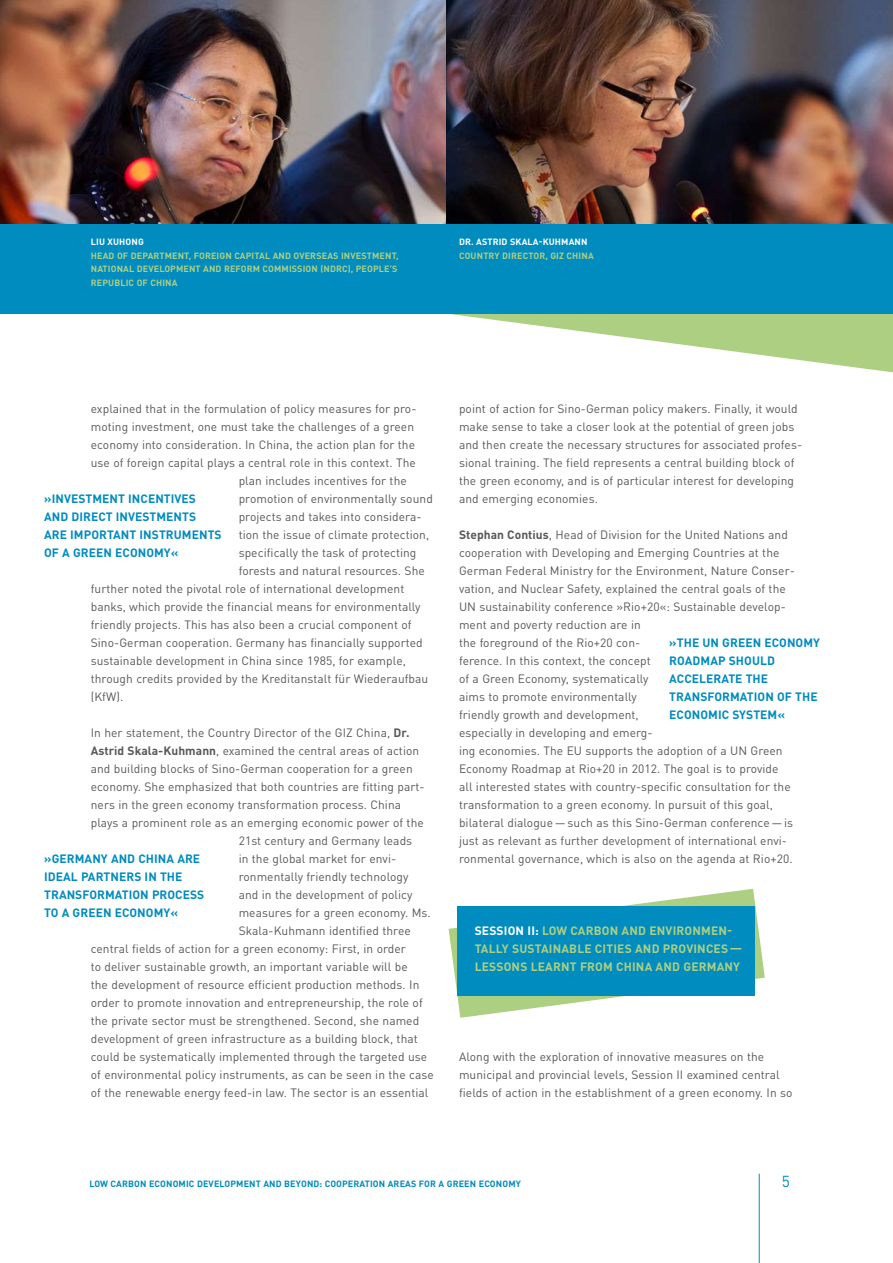
<style>
.page{position:relative;width:893px;height:1263px;background:#fff}
.page>*{position:absolute;margin:0;border:0;box-sizing:border-box;transform-origin:0 0}
.t1{font:15.75px "DIN";color:#008cbf}
.t2{font:12px/18px "DINOT";letter-spacing:.005em;color:#58585a}
.t3{font:700 12px/18px "DIN";letter-spacing:.005em;color:#008cbf}
.t4{font:700 12px "DINOT";color:#adcf82}
.t5{font:700 12px "DINOT";letter-spacing:.015em;color:#fff}
.t6{font:700 9px/13.5px "DINOT";letter-spacing:.015em;color:#adcf82}
.t7{font:700 9px "DINOT";letter-spacing:.015em;color:#008cbf}
.t8{font:700 9px "DINOT";letter-spacing:.015em;color:#fff}
.s1{font-weight:700}
.s2{color:#adcf82}
</style>
<div class="page">
<svg style="left:449px;top:889px;width:316px;height:129px"></svg>
<div style="left:458px;top:906px;width:297px;height:89px;background:#008cbf"></div>
<svg style="left:450px;top:314px;width:443px;height:58px"></svg>
<div style="left:0;top:0;width:893px;height:314px;background:#008cbf"></div>
<hr style="left:759px;top:1174px;width:1px;height:89px;background:#008cbf">
<img style="left:0;top:0;width:893px;height:223px">
<p class="t8" style="left:91px;top:236px;width:54px">LIU XUHONG</p>
<p class="t6" style="left:91px;top:248px;width:309px">H EAD OF DEPARTMENT, FOREIGN CAPITAL AND OVERSEAS I NVESTMENT,<br>NATIONAL DEVELOPMENT AND REFORM COMMISSION (NDRC</p>
<p class="t6" style="left:348px;top:262px;width:51px">), PEOPLE’S</p>
<p class="t6" style="left:91px;top:275px;width:88px">REPUBLIC OF CHINA</p>
<p class="t8" style="left:459px;top:236px;width:130px">DR. ASTRID SKALA-KUHMANN</p>
<p class="t6" style="left:459px;top:248px;width:136px">COUNTRY DIRECTOR, GIZ CHINA</p>
<p class="t2" style="left:91px;top:399px;width:327px">explained that in the formulation of policy measures for pro-</p>
<p class="t2" style="left:91px;top:417px;width:325px">moting investment, one must take the challenges of a green</p>
<p class="t2" style="left:91px;top:435px;width:326px">economy into consideration. In China, the action plan for the</p>
<p class="t2" style="left:91px;top:453px;width:327px">use of foreign capital plays a central role in this context. The</p>
<p class="t2" style="left:239px;top:471px;width:170px">plan includes incentives for the</p>
<p class="t2" style="left:239px;top:489px;width:196px">promotion of environmentally sound</p>
<p class="t2" style="left:239px;top:507px;width:185px">projects and takes into considera-</p>
<p class="t2" style="left:239px;top:525px;width:192px">tion the issue of climate protection,</p>
<p class="t2" style="left:239px;top:543px;width:179px">specifically the task of protecting</p>
<p class="t2" style="left:239px;top:561px;width:188px">forests and natural resources. She</p>
<p class="t2" style="left:91px;top:579px;width:315px">further noted the pivotal role of international development</p>
<p class="t2" style="left:91px;top:597px;width:331px">banks, which provide the financial means for environmentally</p>
<p class="t2" style="left:91px;top:615px;width:322px">friendly projects. This has also been a crucial component of</p>
<p class="t2" style="left:91px;top:633px;width:333px">Sino-German cooperation. Germany has financially supported</p>
<p class="t2" style="left:91px;top:651px;width:317px">sustainable development in China since 1985, for example,</p>
<p class="t2" style="left:91px;top:669px;width:339px">through credits provided by the Kreditanstalt für Wiederaufbau</p>
<p class="t2" style="left:91px;top:687px;width:34px">(KfW).</p>
<p class="t2" style="left:91px;top:723px;width:320px">In her statement, the Country Director of the GIZ China, <span class="s1">DR.</span></p>
<p class="t2" style="left:91px;top:741px;width:330px"><span class="s1">ASTRID SKALA-KUHMANN</span>, examined the central areas of action</p>
<p class="t2" style="left:91px;top:759px;width:323px">and building blocks of Sino-German cooperation for a green</p>
<p class="t2" style="left:91px;top:777px;width:335px">economy. She emphasized that both countries are fitting part-</p>
<p class="t2" style="left:91px;top:795px;width:312px">ners in the green economy transformation process. China</p>
<p class="t2" style="left:91px;top:813px;width:335px">plays a prominent role as an emerging economic power of the</p>
<p class="t2" style="left:239px;top:831px;width:175px">21st century and Germany leads</p>
<p class="t2" style="left:239px;top:849px;width:159px">in the global market for envi-</p>
<p class="t2" style="left:239px;top:867px;width:171px">ronmentally friendly technology</p>
<p class="t2" style="left:239px;top:885px;width:175px">and in the development of policy</p>
<p class="t2" style="left:239px;top:903px;width:194px">measures for a green economy. Ms.</p>
<p class="t2" style="left:239px;top:921px;width:174px">Skala-Kuhmann identified three</p>
<p class="t2" style="left:91px;top:939px;width:317px">central fields of action for a green economy: First, in order</p>
<p class="t2" style="left:91px;top:957px;width:318px">to deliver sustainable growth, an important variable will be</p>
<p class="t2" style="left:91px;top:975px;width:330px">the development of resource efficient production methods. In</p>
<p class="t2" style="left:91px;top:993px;width:334px">order to promote innovation and entrepreneurship, the role of</p>
<p class="t2" style="left:91px;top:1011px;width:330px">the private sector must be strengthened. Second, she named</p>
<p class="t2" style="left:91px;top:1029px;width:329px">development of green infrastructure as a building block, that</p>
<p class="t2" style="left:91px;top:1047px;width:338px">could be systematically implemented through the targeted use</p>
<p class="t2" style="left:91px;top:1065px;width:344px">of environmental policy instruments, as can be seen in the case</p>
<p class="t2" style="left:91px;top:1083px;width:339px">of the renewable energy feed-in law. The sector is an essential</p>
<p class="t3" style="left:44px;top:489px;width:20px">»INVESTMENT</p>
<p class="t3" style="left:128px;top:489px;width:8px">INCENTIVES</p>
<p class="t3" style="left:44px;top:507px;width:9px">AND</p>
<p class="t3" style="left:72px;top:507px;width:8px">DIRECT</p>
<p class="t3" style="left:116px;top:507px;width:9px">INVESTMENTS</p>
<p class="t3" style="left:44px;top:525px;width:9px">ARE</p>
<p class="t3" style="left:70px;top:525px;width:9px">IMPORTANT</p>
<p class="t3" style="left:140px;top:525px;width:9px">INSTRUMENTS</p>
<p class="t3" style="left:44px;top:543px;width:45px">OF A GREEN</p>
<p class="t3" style="left:115px;top:543px;width:17px">ECONOMY</p>
<p class="t3" style="left:171px;top:543px;width:9px">«</p>
<p class="t3" style="left:44px;top:849px;width:25px">»GERMANY</p>
<p class="t3" style="left:111px;top:849px;width:9px">AND</p>
<p class="t3" style="left:138px;top:849px;width:16px">CHINA</p>
<p class="t3" style="left:177px;top:849px;width:9px">ARE</p>
<p class="t3" style="left:44px;top:867px;width:8px">IDEAL</p>
<p class="t3" style="left:81px;top:867px;width:9px">PARTNERS</p>
<p class="t3" style="left:145px;top:867px;width:24px">IN THE</p>
<p class="t3" style="left:44px;top:885px;width:9px">TRANSFORMATION</p>
<p class="t3" style="left:152px;top:885px;width:9px">PROCESS</p>
<p class="t3" style="left:44px;top:903px;width:45px">TO A GREEN</p>
<p class="t3" style="left:115px;top:903px;width:17px">ECONOMY</p>
<p class="t3" style="left:170px;top:903px;width:9px">«</p>
<p class="t2" style="left:459px;top:399px;width:345px">point of action for Sino-German policy makers. Finally, it would make sense to take a closer look at the potential of green jobs and then create the necessary structures for associated profes&shy;sional training. The field represents a central building block of the green economy, and is of particular interest for developing and emerging economies.</p>
<p class="t2" style="left:459px;top:525px;width:337px"><span class="s1">STEPHAN CONTIUS</span>, Head of Division for the United Nations and cooperation with Developing and Emerging Countries at the German Federal Ministry for the Environment, Nature Conser&shy;vation, and Nuclear Safety, explained the central goals of the UN sustainability conference »Rio+20«: Sustainable develop&shy;ment and poverty reduction are in<br>the foreground of the Rio+20 con-<br>ference. In this context, the concept<br>of a Green Economy, systematically<br>aims to promote environmentally<br>friendly growth and development,<br>especially in developing and emerg-<br>ing economies. The EU supports the adoption of a UN Green Economy Roadmap at Rio+20 in 2012. The goal is to provide all interested states with country-specific consultation for the transformation to a green economy. In pursuit of this goal, bilateral dialogue—such as this Sino-German conference—is just as relevant as further development of international envi&shy;ronmental governance, which is also on the agenda at Rio+20.</p>
<p class="t3" style="left:669px;top:633px;width:152px">»THE UN GREEN ECONOMY<br>ROADMAP SHOULD<br>ACCELERATE THE<br>TRANSFORMATION OF THE<br>ECONOMIC SYSTEM«</p>
<p class="t5" style="left:475px;top:922px;width:77px">SESSION II : <span class="s2">LOW</span></p>
<p class="t4" style="left:570px;top:922px;width:9px">CARBON</p>
<p class="t4" style="left:622px;top:922px;width:9px">AND</p>
<p class="t4" style="left:649px;top:922px;width:9px">ENVIRONMEN</p>
<p class="t4" style="left:727px;top:922px;width:7px">-</p>
<p class="t4" style="left:475px;top:940px;width:8px">TALLY</p>
<p class="t4" style="left:512px;top:940px;width:9px">SUSTAINABLE</p>
<p class="t4" style="left:595px;top:940px;width:7px">CITIES</p>
<p class="t4" style="left:635px;top:940px;width:9px">AND</p>
<p class="t4" style="left:663px;top:940px;width:9px">PROVINCES</p>
<p class="t4" style="left:730px;top:940px;width:14px">—</p>
<p class="t4" style="left:475px;top:958px;width:9px">LESSONS</p>
<p class="t4" style="left:531px;top:958px;width:9px">LEARNT</p>
<p class="t4" style="left:580px;top:958px;width:9px">FROM</p>
<p class="t4" style="left:616px;top:958px;width:9px">CHINA</p>
<p class="t4" style="left:656px;top:958px;width:9px">AND</p>
<p class="t4" style="left:683px;top:958px;width:10px">GERMANY</p>
<p class="t2" style="left:459px;top:1047px;width:335px">Along with the exploration of innovative measures on the municipal and provincial levels, Session II examined central fields of action in the establishment of a green economy. In so</p>
<p class="t7" style="left:89px;top:1177px;width:433px">LOW CARBON ECONOMIC DEVELOPMENT AND BEYOND: COOPERATION AREAS FOR A GREEN ECONOMY</p>
<h1 class="t1" style="left:782px;top:1171px;width:10px">5</h1>
</div>
